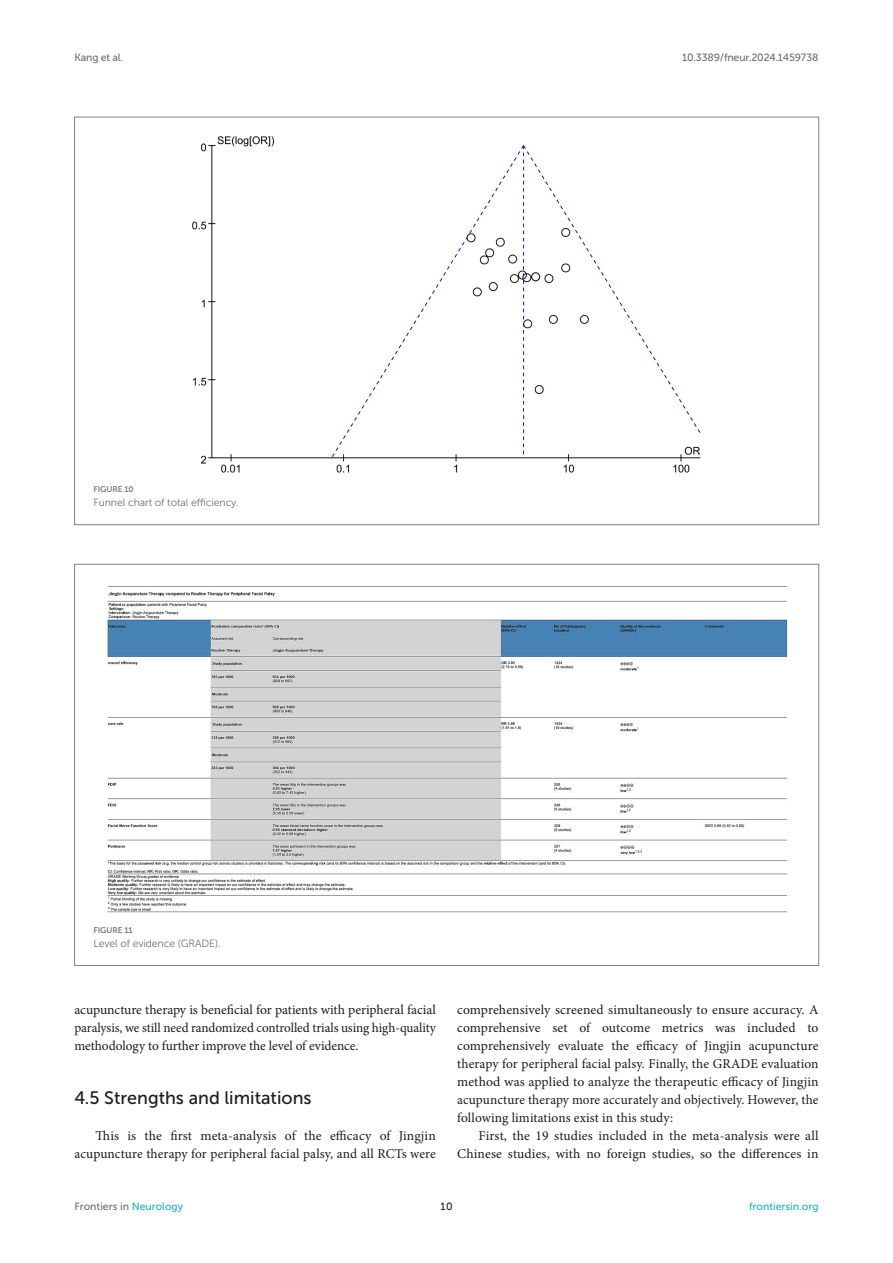
<style>
.page{position:relative;width:893px;height:1263px;background:#fff}
.page>*{position:absolute;margin:0;border:0;box-sizing:border-box;transform-origin:0 0}
.HEAD_2{font:18px "Museo Sans 500";color:#1b1c1b}
.TEXT{font:13.5px/18px "Minion Pro";letter-spacing:.005em;color:#1b1c1b;text-align:justify}
.t1{font:10.5px "Museo Sans 500";letter-spacing:-.015em;color:#706f70}
.FIG_LEG{font:10.5px "Museo Sans 300";letter-spacing:-.01em;color:#706f70}
.t2{font:10.5px "Museo Sans 500";color:#1db5c3}
.t3{font:10.5px "Museo Sans 500";color:#1b1c1b}
.FIG_HD{font:8.25px "Museo Sans 700";letter-spacing:-.01em;color:#7e7f7f}
.s1{color:#1db5c3}
</style>
<div class="page">
<img style="left:192px;top:136px;width:509px;height:337px">
<img style="left:107px;top:586px;width:681px;height:327px">
<p class="t1" style="left:74px;top:51px;width:50px">Kang et al.</p>
<p class="t1" style="left:682px;top:51px;width:138px">10.3389/fneur.2024.1459738</p>
<p class="FIG_HD" style="left:94px;top:485px;width:42px">FIGURE 10</p>
<p class="FIG_LEG" style="left:94px;top:496px;width:147px">Funnel chart of total efficiency.</p>
<p class="FIG_HD" style="left:94px;top:925px;width:41px">FIGURE 11</p>
<p class="FIG_LEG" style="left:94px;top:937px;width:129px">Level of evidence (GRADE).</p>
<p class="TEXT" style="left:74px;top:1001px;width:363px">acupuncture therapy is beneficial for patients with peripheral facial paralysis, we still need randomized controlled trials using high-quality methodology to further improve the level of evidence.</p>
<p class="HEAD_2" style="left:74px;top:1088px;width:239px">4.5 Strengths and limitations</p>
<p class="TEXT" style="left:74px;top:1127px;width:363px;text-align:right">This is the first meta-analysis of the efficacy of Jingjin acupuncture therapy for peripheral facial palsy, and all RCTs were</p>
<p class="TEXT" style="left:457px;top:1001px;width:363px">comprehensively screened simultaneously to ensure accuracy. A comprehensive set of outcome metrics was included to comprehensively evaluate the efficacy of Jingjin acupuncture therapy for peripheral facial palsy. Finally, the GRADE evaluation method was applied to analyze the therapeutic efficacy of Jingjin acupuncture therapy more accurately and objectively. However, the following limitations exist in this study:</p>
<p class="TEXT" style="left:457px;top:1127px;width:363px;text-align:right">First, the 19 studies included in the meta-analysis were all<br>Chinese studies, with no foreign studies, so the differences in</p>
<p class="t1" style="left:74px;top:1200px;width:110px">Frontiers in <span class="s1">Neurology</span></p>
<p class="t3" style="left:440px;top:1200px;width:14px">10</p>
<p class="t2" style="left:749px;top:1200px;width:71px">frontiersin.org</p>
</div>
